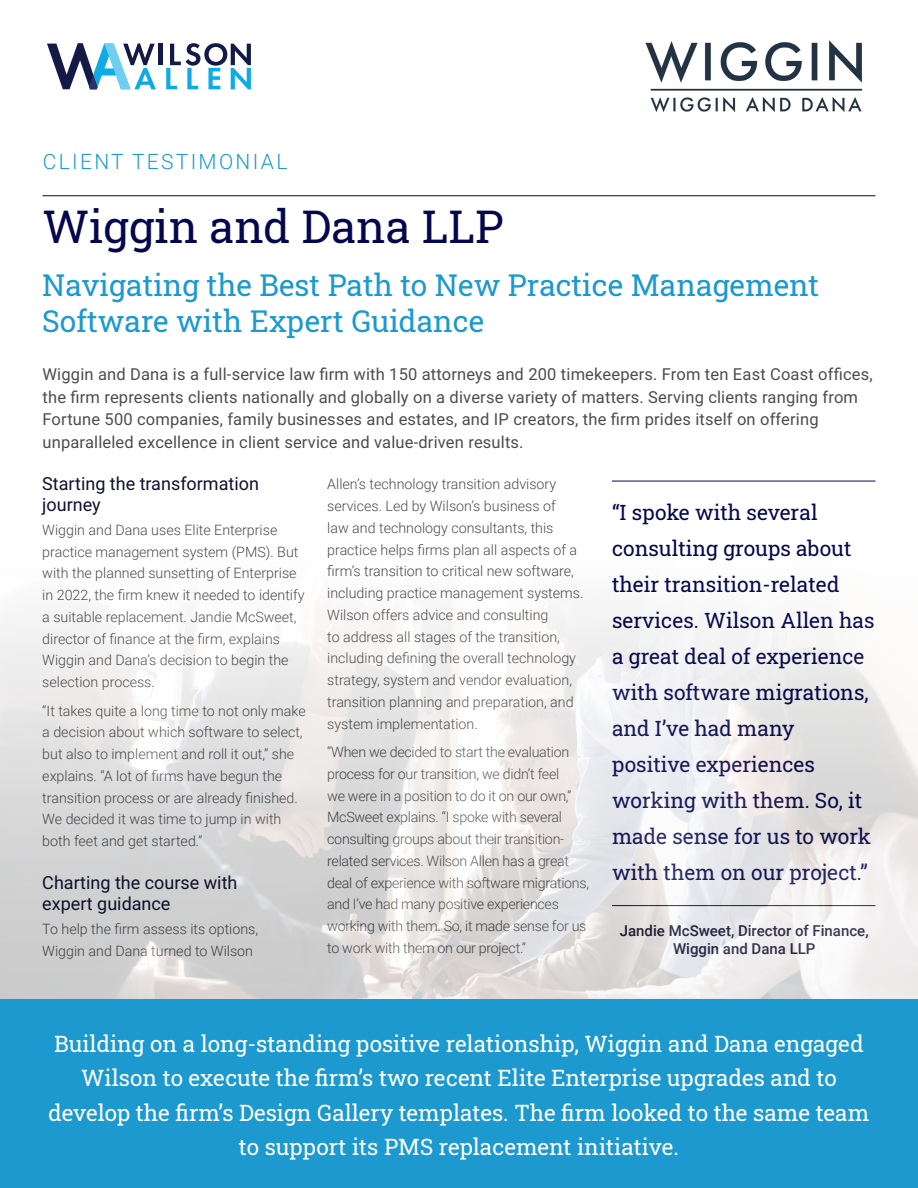
<style>
.page{position:relative;width:918px;height:1188px;background:#fff}
.page>*{position:absolute;margin:0;border:0;box-sizing:border-box;transform-origin:0 0}
.Testimonial_Title{font:45px "Roboto Slab";color:#05074e}
.Sub_Heading{font:30px/36px "Roboto Slab";color:#1c99cf}
.Quote_style_2{font:22.5px/34.5px "Roboto Slab";color:#fff;text-align:center}
.Quote_style_3{font:21px/36px "Roboto Slab";color:#05074e}
.Client_Testimonial_h{font:300 21px "Roboto";letter-spacing:.11em;color:#1c99cf}
.In_Body_Headings{font:18px/21px "Roboto";color:#0e102f}
.Opening_para{font:16.5px/22.5px "Roboto";letter-spacing:.01em;color:#4b4c4d}
.Quote_name{font:500 15px/18px "Roboto";color:#0e102f;text-align:center}
.body-copy{font:300 14.25px/21.8px "Roboto";color:#4b4c4d}
.body-copy-2{font:300 14.25px/21.8px "Roboto";letter-spacing:-.02em;color:#4b4c4d}
</style>
<div class="page">
<hr style="left:612px;top:481px;width:263px;height:1px;background:#05074e">
<img style="left:0;top:605px;width:918px;height:395px">
<hr style="left:43px;top:195px;width:832px;height:1px;background:#05074e">
<svg style="left:47px;top:43px;width:109px;height:46px"></svg>
<hr style="left:158px;top:44px;width:4px;height:21px;background:#131a46">
<svg style="left:166px;top:43px;width:85px;height:46px"></svg>
<img style="left:645px;top:40px;width:218px;height:72px">
<div style="left:0;top:1000px;width:918px;height:188px;background:#1c99cf"></div>
<p class="Client_Testimonial_h" style="left:43px;top:147px;width:246px">CLIENT TESTIMONIAL</p>
<p class="Testimonial_Title" style="left:43px;top:196px;width:463px">Wiggin and Dana LLP</p>
<p class="Sub_Heading" style="left:42px;top:266px;width:778px">Navigating the Best Path to New Practice Management<br>Software with Expert Guidance</p>
<p class="Opening_para" style="left:43px;top:362px;width:832px">Wiggin and Dana is a full-service law firm with 150 attorneys and 200 timekeepers. From ten East Coast offices, the firm represents clients nationally and globally on a diverse variety of matters. Serving clients ranging from Fortune 500 companies, family businesses and estates, and IP creators, the firm prides itself on offering unparalleled excellence in client service and value-driven results.</p>
<p class="In_Body_Headings" style="left:42px;top:473px;width:218px">Starting the transformation journey</p>
<p class="body-copy" style="left:42px;top:518px;width:264px">Wiggin and Dana uses Elite Enterprise practice management system (PMS). But with the planned sunsetting of Enterprise in 2022, the firm knew it needed to identify a suitable replacement. Jandie McSweet, director of finance at the firm, explains Wiggin and Dana’s decision to begin the selection process.</p>
<p class="body-copy" style="left:42px;top:699px;width:265px">“It takes quite a long time to not only make a decision about which software to select, but also to implement and roll it out,” she explains. “A lot of firms have begun the transition process or are already finished.<br>We decided it was time to jump in with both feet and get started.”</p>
<p class="In_Body_Headings" style="left:42px;top:871px;width:197px">Charting the course with expert guidance</p>
<p class="body-copy" style="left:42px;top:917px;width:217px">To help the firm assess its options,<br>Wiggin and Dana turned to Wilson</p>
<p class="body-copy" style="left:327px;top:473px;width:258px">Allen’s technology transition advisory services. Led by Wilson’s business of<br>law and technology consultants, this practice helps firms plan all aspects of a firm’s transition to critical new software, including practice management systems.<br>Wilson offers advice and consulting<br>to address all stages of the transition, including defining the overall technology strategy, system and vendor evaluation, transition planning and preparation, and system implementation.</p>
<p class="body-copy-2" style="left:327px;top:741px;width:263px">“When we decided to start the evaluation process for our transition, we didn’t feel<br>we were in a position to do it on our own,” McSweet explains. “I spoke with several consulting groups about their transition&shy;related services. Wilson Allen has a great deal of experience with software migrations, and I’ve had many positive experiences working with them. So, it made sense for us to work with them on our project.”</p>
<p class="Quote_style_3" style="left:612px;top:494px;width:264px">“I spoke with several consulting groups about their transition-related services. Wilson Allen has a great deal of experience with software migrations, and I’ve had many positive experiences working with them. So, it made sense for us to work with them on our project.”</p>
<p class="Quote_name" style="left:620px;top:921px;width:250px">Jandie McSweet, Director of Finance,<br>Wiggin and Dana LLP</p>
<p class="Quote_style_2" style="left:49px;top:1026px;width:822px">Building on a long-standing positive relationship, Wiggin and Dana engaged Wilson to execute the firm’s two recent Elite Enterprise upgrades and to develop the firm’s Design Gallery templates. The firm looked to the same team to support its PMS replacement initiative.</p>
</div>
